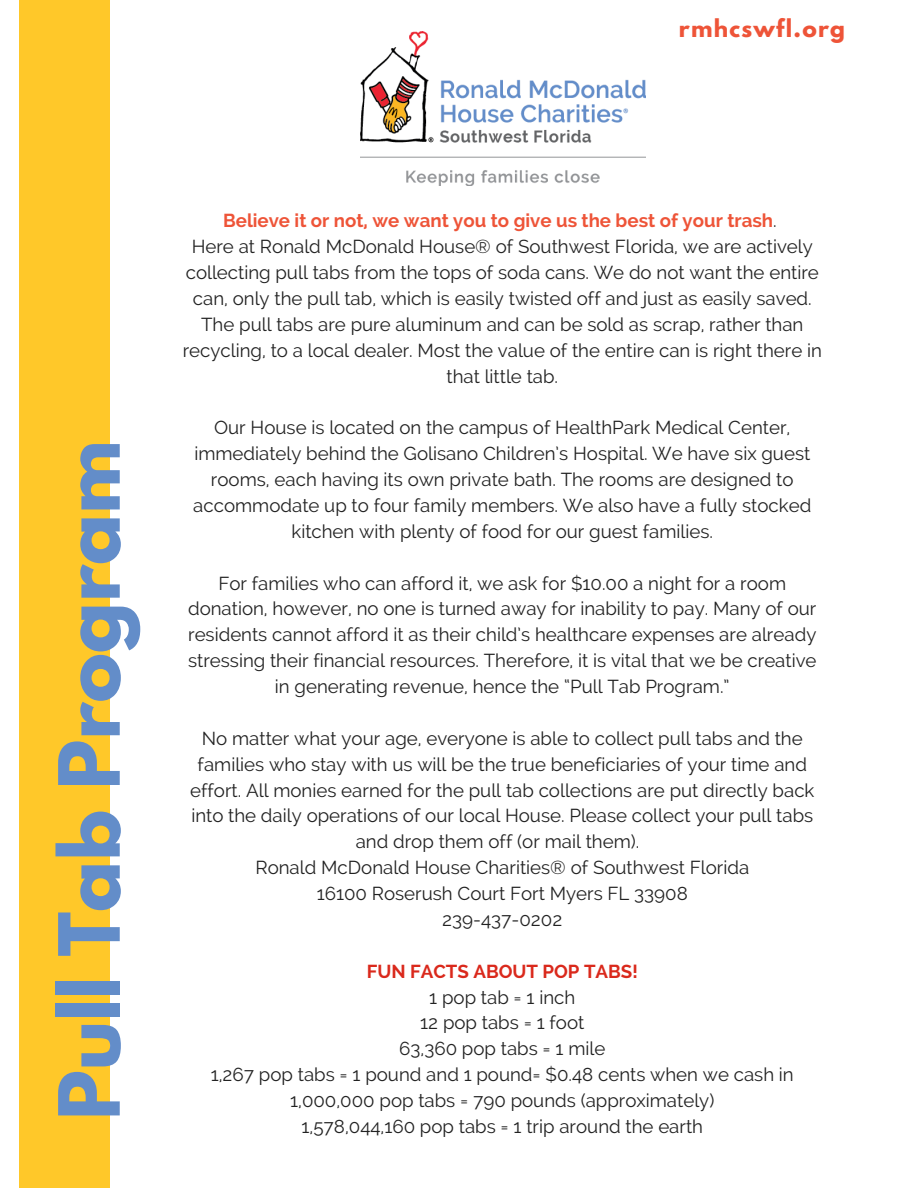
<style>
.page{position:relative;width:918px;height:1188px;background:#fff}
.page>*{position:absolute;margin:0;border:0;box-sizing:border-box;transform-origin:0 0}
.t1{font:700 74.7px "League Spartan";color:#638dc9}
.t2{font:700 21.75px "League Spartan";letter-spacing:.06em;color:#ee5438}
.t3{font:18.75px/25.8px "Raleway";color:#222;text-align:center}
.t4{font:700 18.75px "Raleway";color:#da291c}
.s1{font-weight:700;color:#ee5438}
</style>
<div class="page">
<div style="left:19px;top:0;width:899px;height:1188px;background:#ffc829"></div>
<div style="left:110px;top:0;width:808px;height:1188px;background:#fff"></div>
<img style="left:360px;top:32px;width:286px;height:154px">
<p class="t2" style="left:679px;top:17px;width:168px">rmhcswfl.org</p>
<h1 class="t1" style="left:53px;top:1120px;width:681px;rotate:-90deg">Pull Tab Program</h1>
<p class="t3" style="left:183px;top:208px;width:641px"><span class="s1">Believe it or not, we want you to give us the best of your trash</span>.<br>Here at Ronald McDonald House® of Southwest Florida, we are actively collecting pull tabs from the tops of soda cans. We do not want the entire can, only the pull tab, which is easily twisted off and just as easily saved.<br>The pull tabs are pure aluminum and can be sold as scrap, rather than recycling, to a local dealer. Most the value of the entire can is right there in that little tab.</p>
<p class="t3" style="left:193px;top:415px;width:619px">Our House is located on the campus of HealthPark Medical Center, immediately behind the Golisano Children’s Hospital. We have six guest rooms, each having its own private bath. The rooms are designed to accommodate up to four family members. We also have a fully stocked kitchen with plenty of food for our guest families.</p>
<p class="t3" style="left:188px;top:570px;width:630px">For families who can afford it, we ask for $10.00 a night for a room donation, however, no one is turned away for inability to pay. Many of our residents cannot afford it as their child’s healthcare expenses are already stressing their financial resources. Therefore, it is vital that we be creative in generating revenue, hence the “Pull Tab Program.”</p>
<p class="t3" style="left:190px;top:725px;width:626px">No matter what your age, everyone is able to collect pull tabs and the families who stay with us will be the true beneficiaries of your time and effort. All monies earned for the pull tab collections are put directly back into the daily operations of our local House. Please collect your pull tabs and drop them off (or mail them).<br>Ronald McDonald House Charities® of Southwest Florida<br>16100 Roserush Court Fort Myers FL 33908<br>239-437-0202</p>
<p class="t4" style="left:367px;top:960px;width:272px">FUN FACTS ABOUT POP TABS!</p>
<p class="t3" style="left:211px;top:984px;width:584px">1 pop tab = 1 inch<br>12 pop tabs = 1 foot<br>63,360 pop tabs = 1 mile<br>1,267 pop tabs = 1 pound and 1 pound= $0.48 cents when we cash in 1,000,000 pop tabs = 790 pounds (approximately)<br>1,578,044,160 pop tabs = 1 trip around the earth</p>
</div>
